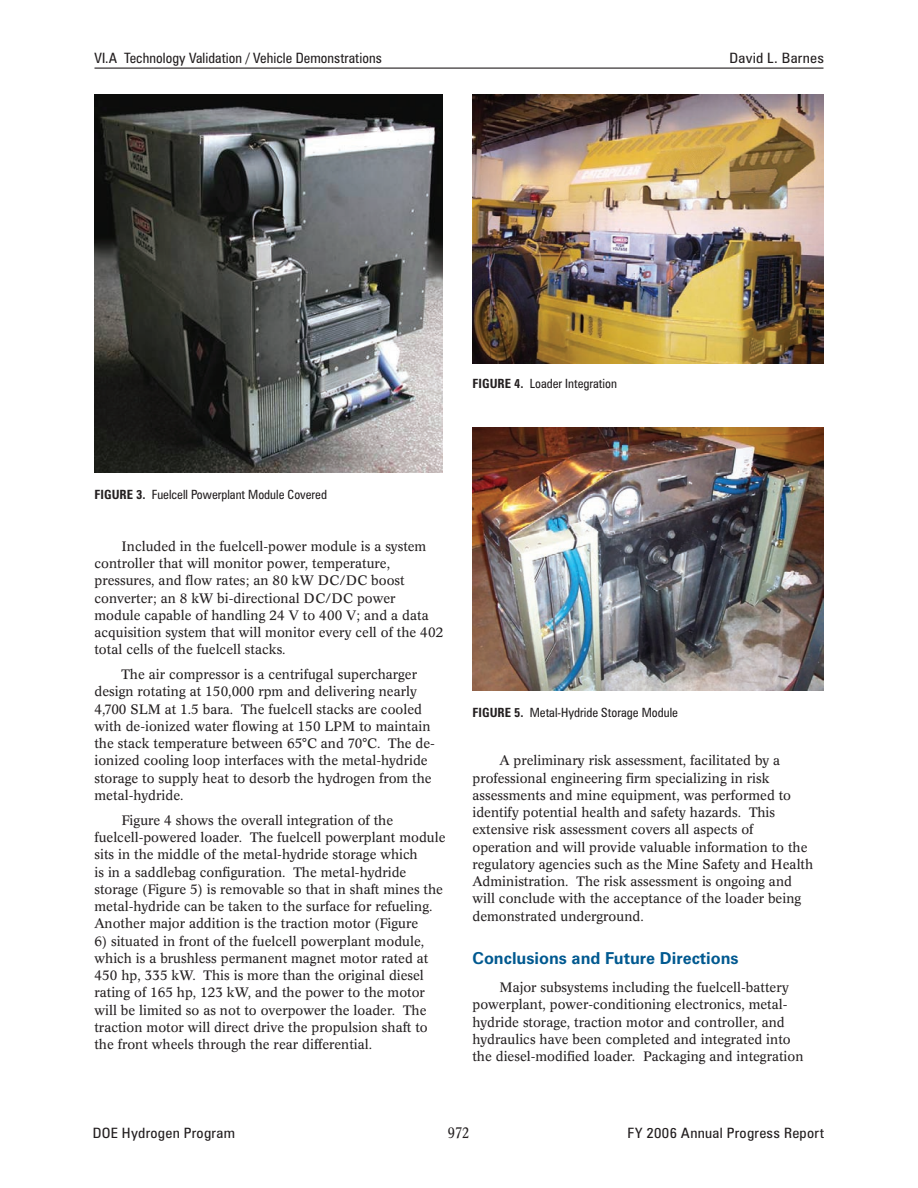
<style>
.page{position:relative;width:918px;height:1188px;background:#fff}
.page>*{position:absolute;margin:0;border:0;box-sizing:border-box;transform-origin:0 0}
._1_RptObjHead{font:700 16.5px "Zurich BT";color:#005990}
.t1{font:condensed 15px "Concorde BE";color:#231f20}
.t2{font:condensed 14.25px "Zurich BT";letter-spacing:.015em;color:#231f20;scale:1.08 1}
.t3{font:condensed 14.25px "Zurich BT";letter-spacing:.015em;color:#231f20}
._1_Body_text{font:13.5px/17.2px "Concorde BE";color:#231f20}
._1_FigureTitle{font:condensed 12.75px "Zurich BT";color:#231f20}
.s1{font-weight:700}
</style>
<div class="page">
<hr style="left:94px;top:68px;width:730px;height:1px;background:#231f20">
<img style="left:94px;top:94px;width:348px;height:378px">
<img style="left:472px;top:94px;width:351px;height:269px">
<img style="left:472px;top:428px;width:351px;height:263px">
<p class="t3" style="left:94px;top:49px;width:289px">VI.A Technology Validation / Vehicle Demonstrations</p>
<p class="t2" style="left:730px;top:49px;width:89px">David L. Barnes</p>
<p class="_1_FigureTitle" style="left:472px;top:376px;width:146px"><span class="s1">FIGURE 4.</span> Loader Integration</p>
<p class="_1_FigureTitle" style="left:94px;top:487px;width:234px"><span class="s1">FIGURE 3.</span> Fuelcell Powerplant Module Covered</p>
<p class="_1_Body_text" style="left:94px;top:538px;width:350px;text-indent:27px">Included in the fuelcell-power module is a system controller that will monitor power, temperature, pressures, and flow rates; an 80 kW DC/DC boost converter; an 8 kW bi-directional DC/DC power module capable of handling 24 V to 400 V; and a data acquisition system that will monitor every cell of the 402 total cells of the fuelcell stacks.</p>
<p class="_1_Body_text" style="left:94px;top:666px;width:342px;text-indent:27px">The air compressor is a centrifugal supercharger design rotating at 150,000 rpm and delivering nearly 4,700 SLM at 1.5 bara. The fuelcell stacks are cooled with de-ionized water flowing at 150 LPM to maintain the stack temperature between 65°C and 70°C. The de&shy;ionized cooling loop interfaces with the metal-hydride storage to supply heat to desorb the hydrogen from the metal-hydride.</p>
<p class="_1_Body_text" style="left:94px;top:812px;width:352px;text-indent:27px">Figure 4 shows the overall integration of the fuelcell-powered loader. The fuelcell powerplant module sits in the middle of the metal-hydride storage which<br>is in a saddlebag configuration. The metal-hydride storage (Figure 5) is removable so that in shaft mines the metal-hydride can be taken to the surface for refueling.<br>Another major addition is the traction motor (Figure</p>
<p class="_1_Body_text" style="left:94px;top:932px;width:335px">6) situated in front of the fuelcell powerplant module, which is a brushless permanent magnet motor rated at 450 hp, 335 kW. This is more than the original diesel rating of 165 hp, 123 kW, and the power to the motor will be limited so as not to overpower the loader. The traction motor will direct drive the propulsion shaft to the front wheels through the rear differential.</p>
<p class="_1_FigureTitle" style="left:472px;top:705px;width:207px"><span class="s1">FIGURE 5.</span> Metal-Hydride Storage Module</p>
<p class="_1_Body_text" style="left:472px;top:752px;width:342px;text-indent:27px">A preliminary risk assessment, facilitated by a professional engineering firm specializing in risk assessments and mine equipment, was performed to identify potential health and safety hazards. This extensive risk assessment covers all aspects of operation and will provide valuable information to the regulatory agencies such as the Mine Safety and Health Administration. The risk assessment is ongoing and will conclude with the acceptance of the loader being demonstrated underground.</p>
<p class="_1_RptObjHead" style="left:472px;top:948px;width:268px">Conclusions and Future Directions</p>
<p class="_1_Body_text" style="left:472px;top:979px;width:333px;text-indent:27px">Major subsystems including the fuelcell-battery powerplant, power-conditioning electronics, metal&shy;hydride storage, traction motor and controller, and hydraulics have been completed and integrated into the diesel-modified loader. Packaging and integration</p>
<p class="t2" style="left:93px;top:1124px;width:133px">DOE Hydrogen Program</p>
<p class="t1" style="left:448px;top:1124px;width:23px">972</p>
<p class="t2" style="left:627px;top:1124px;width:184px">FY 2006 Annual Progress Report</p>
</div>
